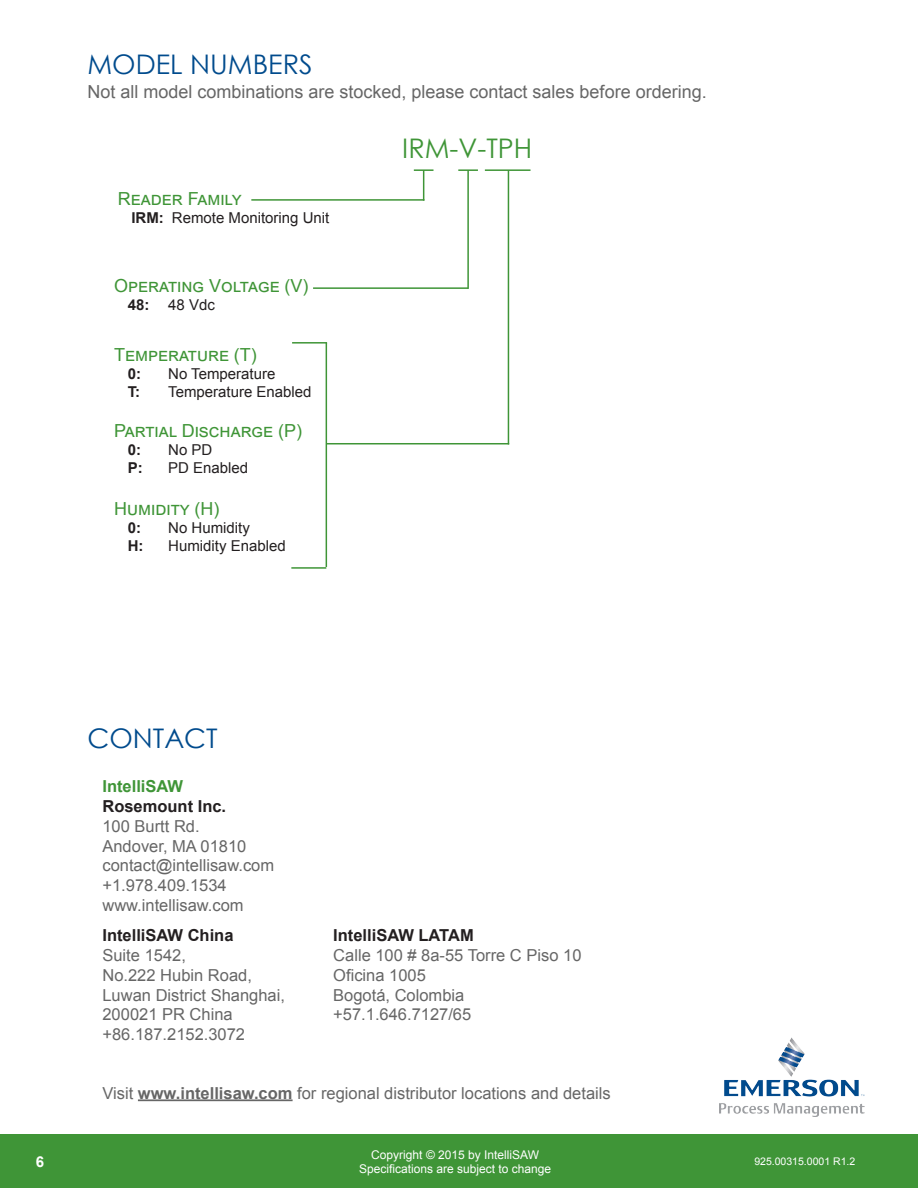
<style>
.page{position:relative;width:918px;height:1188px;background:#fff}
.page>*{position:absolute;margin:0;border:0;box-sizing:border-box;transform-origin:0 0}
.t1{font:27px "Century Gothic";color:#004b8d}
.t2{font:27px "Century Gothic";color:#3f9537}
.t3{font:18px "Arial";color:#3f9537}
.t4{font:18px "Arial";color:#666}
.t5{font:16.5px "Arial";color:#666}
.t6{font:700 16.5px "Arial";color:#231f20}
.t7{font:700 16.5px "Arial";color:#3f9537}
.t8{font:15px "Arial";color:#231f20}
.t9{font:700 15px "Arial";color:#231f20}
.t10{font:700 15px "Arial";color:#fff}
.t11{font:12px "Arial";color:#fff}
.t12{font:10.5px "Arial";color:#fff}
.s1{font-weight:700}
</style>
<div class="page">
<hr style="left:251px;top:199px;width:173px;height:2px;background:#3f9537">
<hr style="left:313px;top:287px;width:155px;height:2px;background:#3f9537">
<hr style="left:414px;top:169px;width:20px;height:2px;background:#3f9537">
<hr style="left:458px;top:169px;width:20px;height:2px;background:#3f9537">
<hr style="left:467px;top:170px;width:2px;height:119px;background:#3f9537">
<hr style="left:423px;top:170px;width:1px;height:31px;background:#3f9537">
<hr style="left:485px;top:169px;width:46px;height:2px;background:#3f9537">
<hr style="left:292px;top:342px;width:35px;height:2px;background:#3f9537">
<hr style="left:291px;top:567px;width:35px;height:2px;background:#3f9537">
<hr style="left:326px;top:443px;width:183px;height:1px;background:#3f9537">
<hr style="left:326px;top:343px;width:1px;height:224px;background:#3f9537">
<hr style="left:508px;top:170px;width:1px;height:274px;background:#3f9537">
<div style="left:0;top:1134px;width:918px;height:54px;background:#3f9537"></div>
<hr style="left:138px;top:1099px;width:155px;height:2px;background:#666">
<img style="left:719px;top:1038px;width:145px;height:79px">
<p class="t1" style="left:87px;top:46px;width:227px">MODEL NUMBERS</p>
<p class="t4" style="left:87px;top:79px;width:621px">Not all model combinations are stocked, please contact sales before ordering.</p>
<p class="t3" style="left:118px;top:186px;width:124px">Reader Family</p>
<p class="t8" style="left:131px;top:207px;width:200px"><span class="s1">IRM:</span> Remote Monitoring Unit</p>
<p class="t3" style="left:114px;top:273px;width:196px">Operating Voltage (V)</p>
<p class="t9" style="left:128px;top:294px;width:23px">48:</p>
<p class="t8" style="left:168px;top:294px;width:48px">48 Vdc</p>
<p class="t3" style="left:114px;top:342px;width:144px">Temperature (T)</p>
<p class="t9" style="left:128px;top:363px;width:15px">0:</p>
<p class="t8" style="left:168px;top:363px;width:109px">No Temperature</p>
<p class="t9" style="left:128px;top:381px;width:14px">T:</p>
<p class="t8" style="left:168px;top:381px;width:145px">Temperature Enabled</p>
<p class="t3" style="left:114px;top:419px;width:190px">Partial Discharge (P)</p>
<p class="t9" style="left:128px;top:440px;width:15px">0:</p>
<p class="t8" style="left:168px;top:440px;width:46px">No PD</p>
<p class="t9" style="left:128px;top:458px;width:16px">P:</p>
<p class="t8" style="left:168px;top:458px;width:82px">PD Enabled</p>
<p class="t3" style="left:114px;top:496px;width:107px">Humidity (H)</p>
<p class="t9" style="left:128px;top:517px;width:15px">0:</p>
<p class="t8" style="left:168px;top:518px;width:83px">No Humidity</p>
<p class="t9" style="left:128px;top:535px;width:17px">H:</p>
<p class="t8" style="left:168px;top:536px;width:119px">Humidity Enabled</p>
<p class="t2" style="left:402px;top:129px;width:132px">IRM-V-TPH</p>
<p class="t10" style="left:36px;top:1151px;width:10px">6</p>
<p class="t1" style="left:87px;top:719px;width:132px">CONTACT</p>
<p class="t7" style="left:102px;top:775px;width:82px">IntelliSAW</p>
<p class="t6" style="left:102px;top:795px;width:125px">Rosemount Inc.</p>
<p class="t5" style="left:102px;top:815px;width:99px">100 Burtt Rd.</p>
<p class="t5" style="left:102px;top:834px;width:146px">Andover, MA 01810</p>
<p class="t5" style="left:102px;top:854px;width:173px">contact@intellisaw.com</p>
<p class="t5" style="left:102px;top:874px;width:126px">+1.978.409.1534</p>
<p class="t5" style="left:102px;top:894px;width:143px">www.intellisaw.com</p>
<p class="t6" style="left:102px;top:924px;width:133px">IntelliSAW China</p>
<p class="t5" style="left:102px;top:944px;width:85px">Suite 1542,</p>
<p class="t5" style="left:102px;top:964px;width:151px">No.222 Hubin Road,</p>
<p class="t5" style="left:102px;top:983px;width:184px">Luwan District Shanghai,</p>
<p class="t5" style="left:102px;top:1003px;width:132px">200021 PR China</p>
<p class="t5" style="left:102px;top:1023px;width:144px">+86.187.2152.3072</p>
<p class="t6" style="left:333px;top:924px;width:142px">IntelliSAW LATAM</p>
<p class="t5" style="left:333px;top:944px;width:250px">Calle 100 # 8a-55 Torre C Piso 10</p>
<p class="t5" style="left:333px;top:964px;width:94px">Oficina 1005</p>
<p class="t5" style="left:333px;top:983px;width:133px">Bogotá, Colombia</p>
<p class="t5" style="left:333px;top:1003px;width:140px">+57.1.646.7127/65</p>
<p class="t5" style="left:102px;top:1081px;width:510px">Visit <span class="s1">www.intellisaw.com</span> for regional distributor locations and details</p>
<p class="t11" style="left:371px;top:1146px;width:169px">Copyright © 2015 by IntelliSAW</p>
<p class="t11" style="left:359px;top:1161px;width:194px">Specifications are subject to change</p>
<p class="t12" style="left:754px;top:1155px;width:102px">925.00315.0001 R1.2</p>
</div>
